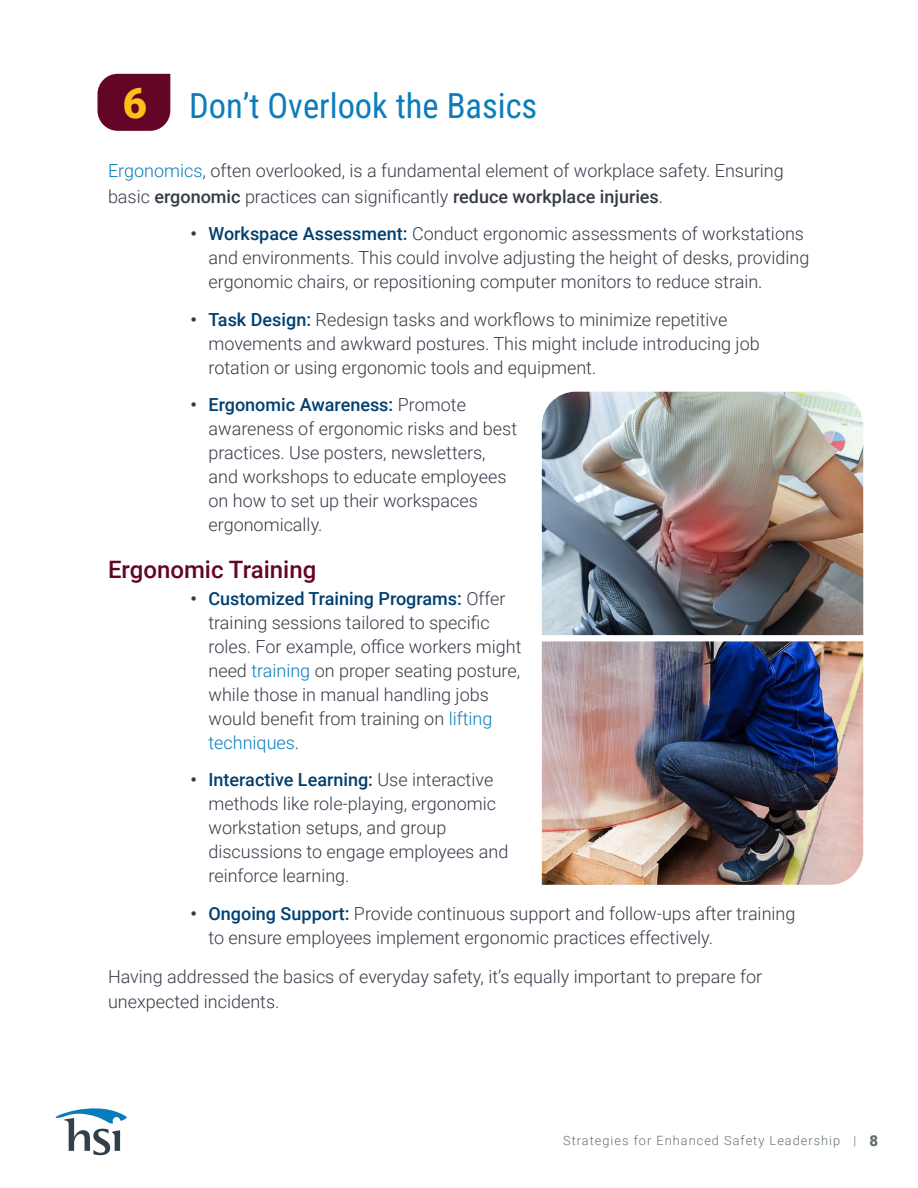
<style>
.page{position:relative;width:918px;height:1188px;background:#fff}
.page>*{position:absolute;margin:0;border:0;box-sizing:border-box;transform-origin:0 0}
.Paragraph{font:34.5px "Roboto Condensed";color:#0b7dbb}
.Paragraph-2{font:500 24px "Roboto";color:#630527}
.Paragraph-3{font:300 18px/24px "Roboto";color:#363b48}
.t1{font:300 12.75px "Roboto";letter-spacing:.08em;color:#646f74}
.s1{font-family:"Roboto";font-weight:900;font-size:42px;color:#ffbf17}
.s2{color:#0b7dbb}
.s3{font-weight:500}
.s4{font-weight:700}
.s5{font-weight:500;color:#003f70}
.s6{font-weight:900;font-size:15px}
</style>
<div class="page">
<svg style="left:55px;top:1108px;width:72px;height:47px"></svg>
<svg style="left:98px;top:74px;width:72px;height:57px;background:#6c1434"></svg>
<img style="left:542px;top:641px;width:321px;height:244px">
<img style="left:542px;top:392px;width:321px;height:243px">
<p class="Paragraph" style="left:123px;top:81px;width:416px"><span class="s1">6</span> Don’t Overlook the Basics</p>
<p class="Paragraph-3" style="left:108px;top:157px;width:677px;line-height:25.5px"><span class="s2">Ergonomics</span>, often overlooked, is a fundamental element of workplace safety. Ensuring basic <span class="s3">ergonomic</span> practices can significantly <span class="s3">reduce workplace injuries</span>.</p>
<p class="Paragraph-3" style="left:208px;top:221px;width:602px;text-indent:-18px"><span class="s4">•</span> <span class="s5">Workspace Assessment:</span> Conduct ergonomic assessments of workstations and environments. This could involve adjusting the height of desks, providing ergonomic chairs, or repositioning computer monitors to reduce strain.</p>
<p class="Paragraph-3" style="left:208px;top:307px;width:553px;text-indent:-18px"><span class="s4">•</span> <span class="s5">Task Design:</span> Redesign tasks and workflows to minimize repetitive movements and awkward postures. This might include introducing job rotation or using ergonomic tools and equipment.</p>
<p class="Paragraph-3" style="left:208px;top:392px;width:310px;text-indent:-18px"><span class="s4">•</span> <span class="s5">Ergonomic Awareness:</span> Promote awareness of ergonomic risks and best practices. Use posters, newsletters, and workshops to educate employees on how to set up their workspaces ergonomically.</p>
<p class="Paragraph-2" style="left:108px;top:552px;width:210px">Ergonomic Training</p>
<p class="Paragraph-3" style="left:208px;top:586px;width:315px;text-indent:-18px"><span class="s4">•</span> <span class="s5">Customized Training Programs:</span> Offer training sessions tailored to specific roles. For example, office workers might need <span class="s2">training</span> on proper seating posture, while those in manual handling jobs would benefit from training on <span class="s2">lifting techniques</span>.</p>
<p class="Paragraph-3" style="left:208px;top:767px;width:301px;text-indent:-18px"><span class="s4">•</span> <span class="s5">Interactive Learning:</span> Use interactive methods like role-playing, ergonomic workstation setups, and group discussions to engage employees and reinforce learning.</p>
<p class="Paragraph-3" style="left:208px;top:901px;width:588px;text-indent:-18px"><span class="s4">•</span> <span class="s5">Ongoing Support:</span> Provide continuous support and follow-ups after training to ensure employees implement ergonomic practices effectively.</p>
<p class="Paragraph-3" style="left:108px;top:963px;width:656px;line-height:25.5px">Having addressed the basics of everyday safety, it’s equally important to prepare for unexpected incidents.</p>
<p class="t1" style="left:563px;top:1132px;width:316px">Strategies for Enhanced Safety Leadership | <span class="s6">8</span></p>
</div>
